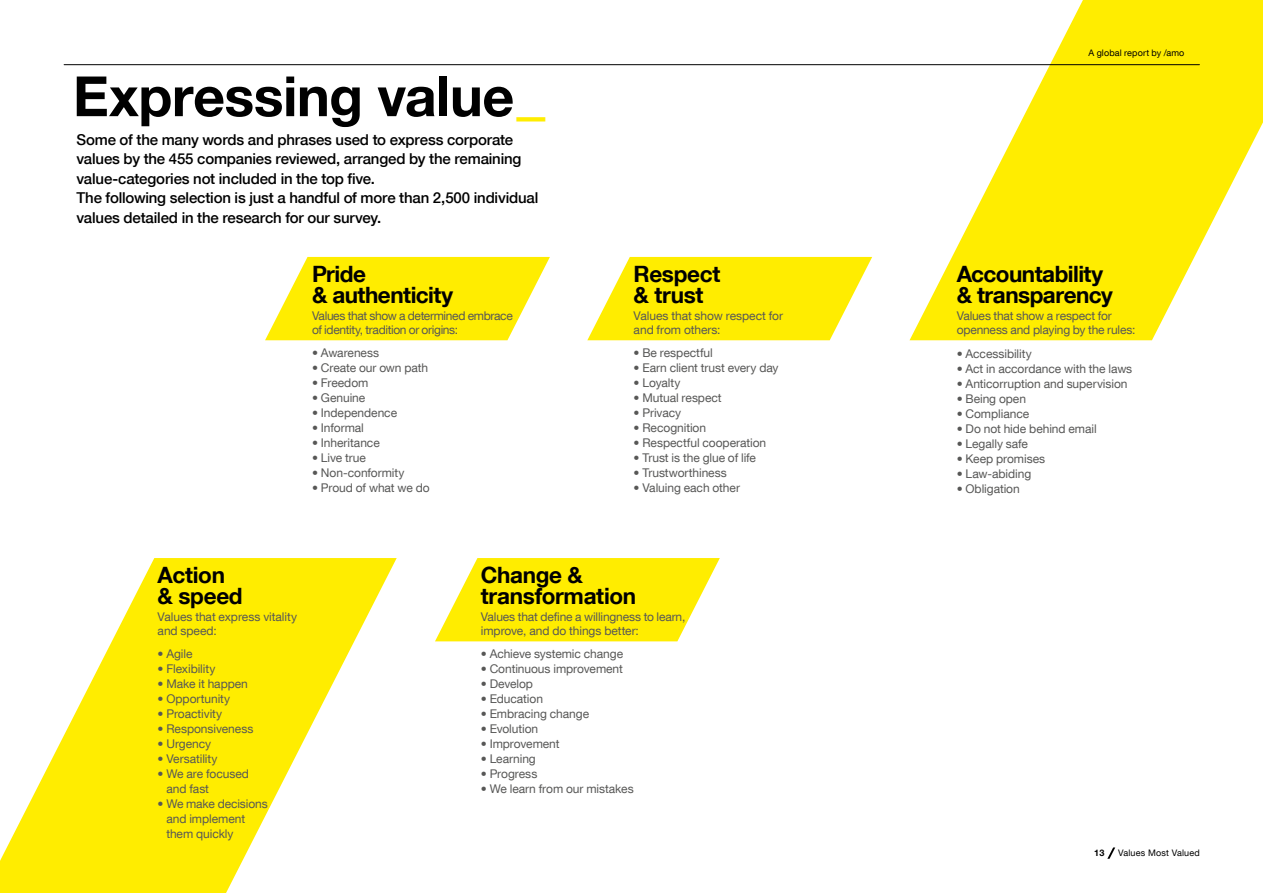
<style>
.page{position:relative;width:1263px;height:893px;background:#fff}
.page>*{position:absolute;margin:0;border:0;box-sizing:border-box;transform-origin:0 0}
.t1{font:700 55.5px "Helvetica Neue LT Com";letter-spacing:-.01em;color:#000}
.t2{font:700 22.5px/21px "Helvetica Neue LT Com";letter-spacing:-.015em;color:#000}
.t3{font:500 15px/19.5px "Helvetica Neue LT Com";letter-spacing:-.01em;color:#000}
.t4{font:12px/13.5px "Helvetica Neue LT Com";letter-spacing:-.005em;color:#575756}
.t5{font:12px/13.5px "Helvetica Neue LT Com";letter-spacing:-.03em;color:#575756}
.t6{font:9px "Helvetica Neue LT Com";letter-spacing:.02em;color:#000}
.t7{font:700 9px "Helvetica Neue LT Com";color:#000}
</style>
<div class="page">
<svg style="left:909px;top:0;width:354px;height:340px;fill:#ffed00"></svg>
<svg style="left:265px;top:257px;width:285px;height:83px;background:#ffef26"></svg>
<svg style="left:587px;top:257px;width:285px;height:83px;background:#ffef26"></svg>
<svg style="left:0;top:558px;width:397px;height:335px;fill:#ffed00"></svg>
<svg style="left:435px;top:558px;width:285px;height:83px;background:#ffef26"></svg>
<hr style="left:64px;top:64px;width:1135px;height:1px;background:#000">
<svg style="left:1107px;top:847px;width:8px;height:12px"></svg>
<h1 class="t1" style="left:73px;top:61px;width:479px">Expressing value<sub>—</sub></h1>
<p class="t3" style="left:77px;top:129px;width:463px">Some of the many words and phrases used to express corporate values by the 455 companies reviewed, arranged by the remaining value-categories not included in the top five.<br>The following selection is just a handful of more than 2,500 individual values detailed in the research for our survey.</p>
<h2 class="t2" style="left:312px;top:262px;width:143px">Pride<br>&amp; authenticity</h2>
<p class="t5" style="left:312px;top:309px;width:202px">Values that show a determined embrace of identity, tradition or origins:</p>
<p class="t4" style="left:312px;top:346px;width:69px">• Awareness</p>
<p class="t4" style="left:312px;top:361px;width:118px">• Create our own path</p>
<p class="t4" style="left:312px;top:376px;width:58px">• Freedom</p>
<p class="t4" style="left:312px;top:391px;width:55px">• Genuine</p>
<p class="t4" style="left:312px;top:406px;width:87px">• Independence</p>
<p class="t4" style="left:312px;top:421px;width:53px">• Informal</p>
<p class="t4" style="left:312px;top:436px;width:69px">• Inheritance</p>
<p class="t4" style="left:312px;top:451px;width:55px">• Live true</p>
<p class="t4" style="left:312px;top:466px;width:94px">• Non-conformity</p>
<p class="t4" style="left:312px;top:481px;width:119px">• Proud of what we do</p>
<h2 class="t2" style="left:634px;top:262px;width:88px">Respect &amp; trust</h2>
<p class="t4" style="left:634px;top:309px;width:151px">Values that show respect for and from others:</p>
<p class="t4" style="left:634px;top:346px;width:81px">• Be respectful</p>
<p class="t4" style="left:634px;top:361px;width:147px">• Earn client trust every day</p>
<p class="t4" style="left:634px;top:376px;width:48px">• Loyalty</p>
<p class="t4" style="left:634px;top:391px;width:90px">• Mutual respect</p>
<p class="t4" style="left:634px;top:406px;width:49px">• Privacy</p>
<p class="t4" style="left:634px;top:421px;width:74px">• Recognition</p>
<p class="t4" style="left:634px;top:436px;width:134px">• Respectful cooperation</p>
<p class="t4" style="left:634px;top:451px;width:124px">• Trust is the glue of life</p>
<p class="t4" style="left:634px;top:466px;width:95px">• Trustworthiness</p>
<p class="t4" style="left:634px;top:481px;width:108px">• Valuing each other</p>
<h2 class="t2" style="left:158px;top:563px;width:87px">Action &amp; speed</h2>
<p class="t4" style="left:158px;top:610px;width:141px">Values that express vitality and speed:</p>
<p class="t4" style="left:158px;top:647px;width:36px">• Agile</p>
<p class="t4" style="left:158px;top:662px;width:59px">• Flexibility</p>
<p class="t4" style="left:158px;top:677px;width:92px">• Make it happen</p>
<p class="t4" style="left:158px;top:692px;width:74px">• Opportunity</p>
<p class="t4" style="left:158px;top:707px;width:66px">• Proactivity</p>
<p class="t4" style="left:158px;top:722px;width:97px">• Responsiveness</p>
<p class="t4" style="left:158px;top:737px;width:55px">• Urgency</p>
<p class="t4" style="left:158px;top:752px;width:61px">• Versatility</p>
<p class="t4" style="left:166px;top:766px;width:84px;line-height:15px;text-indent:-9px">• We are focused and fast</p>
<p class="t4" style="left:166px;top:796px;width:103px;line-height:15px;text-indent:-9px">• We make decisions and implement them quickly</p>
<h2 class="t2" style="left:481px;top:563px;width:157px">Change &amp; transformation</h2>
<p class="t4" style="left:481px;top:610px;width:206px">Values that define a willingness to learn, improve, and do things better:</p>
<p class="t4" style="left:481px;top:647px;width:144px">• Achieve systemic change</p>
<p class="t4" style="left:481px;top:662px;width:144px">• Continuous improvement</p>
<p class="t4" style="left:481px;top:677px;width:54px">• Develop</p>
<p class="t4" style="left:481px;top:692px;width:64px">• Education</p>
<p class="t4" style="left:481px;top:707px;width:110px">• Embracing change</p>
<p class="t4" style="left:481px;top:722px;width:59px">• Evolution</p>
<p class="t4" style="left:481px;top:737px;width:80px">• Improvement</p>
<p class="t4" style="left:481px;top:752px;width:56px">• Learning</p>
<p class="t4" style="left:481px;top:767px;width:58px">• Progress</p>
<p class="t4" style="left:481px;top:782px;width:154px">• We learn from our mistakes</p>
<p class="t6" style="left:1088px;top:47px;width:97px">A global report by /amo</p>
<h2 class="t2" style="left:957px;top:262px;width:158px">Accountability &amp; transparency</h2>
<p class="t4" style="left:957px;top:309px;width:180px">Values that show a respect for openness and playing by the rules:</p>
<p class="t4" style="left:957px;top:346px;width:77px">• Accessibility</p>
<p class="t4" style="left:957px;top:361px;width:177px">• Act in accordance with the laws</p>
<p class="t4" style="left:957px;top:376px;width:172px">• Anticorruption and supervision</p>
<p class="t4" style="left:957px;top:391px;width:71px">• Being open</p>
<p class="t4" style="left:957px;top:406px;width:74px">• Compliance</p>
<p class="t4" style="left:957px;top:421px;width:142px">• Do not hide behind email</p>
<p class="t4" style="left:957px;top:436px;width:73px">• Legally safe</p>
<p class="t4" style="left:957px;top:451px;width:90px">• Keep promises</p>
<p class="t4" style="left:957px;top:466px;width:76px">• Law-abiding</p>
<p class="t4" style="left:957px;top:481px;width:65px">• Obligation</p>
<p class="t7" style="left:1094px;top:847px;width:12px">13</p>
<p class="t6" style="left:1118px;top:847px;width:83px">Values Most Valued</p>
</div>
